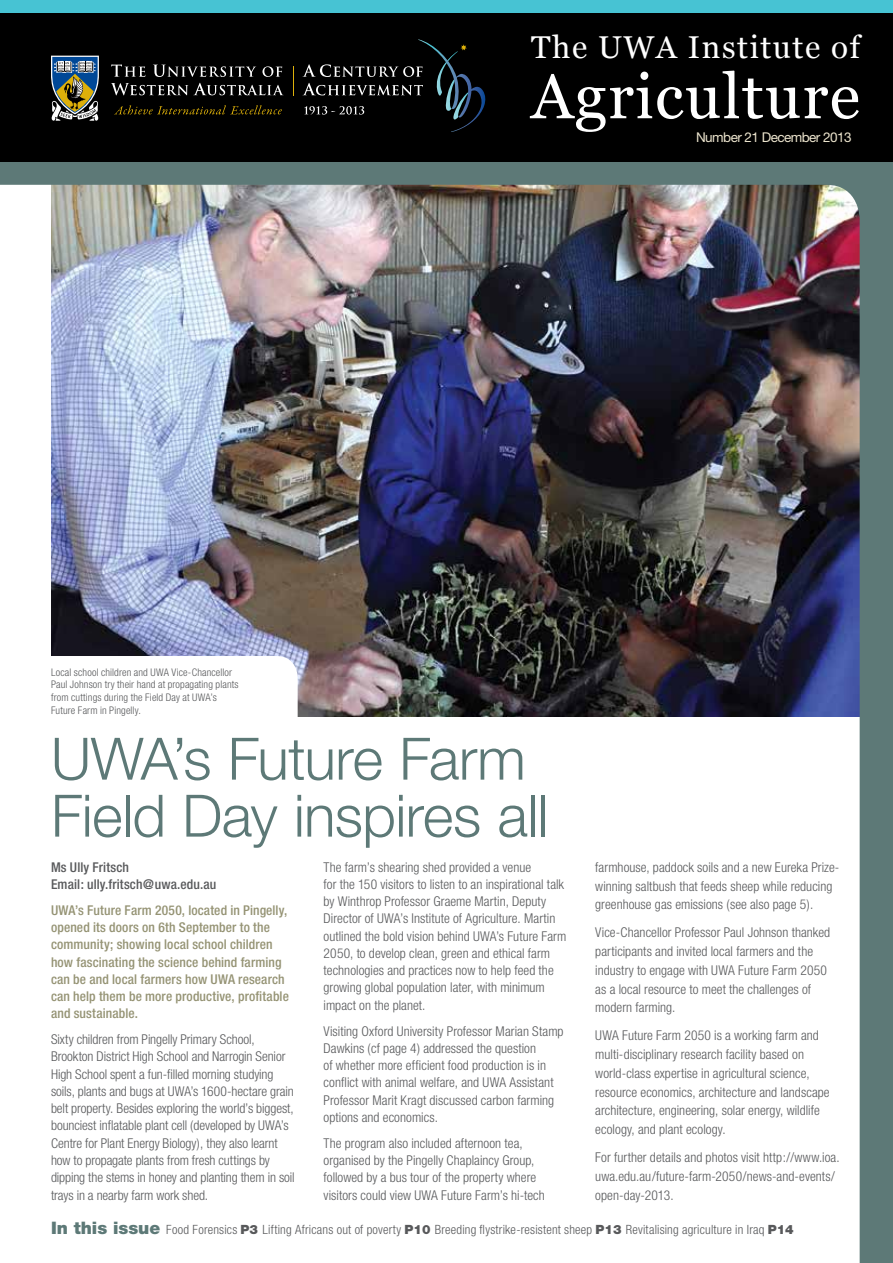
<style>
.page{position:relative;width:893px;height:1263px;background:#fff}
.page>*{position:absolute;margin:0;border:0;box-sizing:border-box;transform-origin:0 0}
.t1{font:63px "Georgia";letter-spacing:.02em;color:#fff}
.t2{font:300 58.5px/57px "Helvetica Neue";letter-spacing:-.01em;color:#5d7977}
.t3{font:31.5px "Georgia";letter-spacing:.05em;color:#fff}
.t4{font:300 condensed 13.5px/17.2px "Helvetica Neue";letter-spacing:.005em;color:#58595b}
.t5{font:500 condensed 13.5px/17.2px "Helvetica Neue";letter-spacing:.01em;color:#959374}
.t6{font:500 condensed 13.5px/17.2px "Helvetica Neue";letter-spacing:.01em;color:#58595b}
.t7{font:13.5px "Helvetica Neue";letter-spacing:-.04em;color:#ece4cd}
.t8{font:300 condensed 12.75px "Helvetica Neue";letter-spacing:.015em;color:#58595b}
.t9{font:300 condensed 10.5px/12.8px "Helvetica Neue";letter-spacing:.01em;color:#58595b}
.s1{font-weight:900;font-stretch:normal;font-size:17.25px;color:#5d7977}
.s2{font-weight:900;font-stretch:normal}
</style>
<div class="page">
<div style="left:0;top:0;width:893px;height:13px;background:#47c3d3"></div>
<img style="left:0;top:162px;width:893px;height:1101px">
<div style="left:0;top:13px;width:893px;height:149px;background:#000"></div>
<svg style="left:51px;top:56px;width:48px;height:65px"></svg>
<svg style="left:111px;top:83px;width:172px;height:12px"></svg>
<svg style="left:111px;top:64px;width:34px;height:13px"></svg>
<svg style="left:154px;top:65px;width:102px;height:12px"></svg>
<svg style="left:262px;top:66px;width:20px;height:11px"></svg>
<svg style="left:114px;top:105px;width:168px;height:10px"></svg>
<svg style="left:293px;top:66px;width:1px;height:29px"></svg>
<svg style="left:303px;top:39px;width:183px;height:93px"></svg>
<h3 class="t3" style="left:531px;top:29px;width:330px">The UWA Institute of</h3>
<p class="t9" style="left:51px;top:665px;width:189px">Local school children and UWA Vice-Chancellor Paul Johnson try their hand at propagating plants from cuttings during the Field Day at UWA’s Future Farm in Pingelly.</p>
<h1 class="t1" style="left:531px;top:61px;width:330px">Agriculture</h1>
<p class="t7" style="left:696px;top:130px;width:157px">Number 21 December 2013</p>
<h2 class="t2" style="left:51px;top:729px;width:499px">UWA’s Future Farm<br>Field Day inspires all</h2>
<p class="t4" style="left:324px;top:858px;width:244px">The farm’s shearing shed provided a venue<br>for the 150 visitors to listen to an inspirational talk by Winthrop Professor Graeme Martin, Deputy Director of UWA’s Institute of Agriculture. Martin outlined the bold vision behind UWA’s Future Farm 2050, to develop clean, green and ethical farm technologies and practices now to help feed the growing global population later, with minimum impact on the planet.</p>
<p class="t4" style="left:324px;top:1022px;width:242px">Visiting Oxford University Professor Marian Stamp Dawkins (cf page 4) addressed the question<br>of whether more efficient food production is in conflict with animal welfare, and UWA Assistant Professor Marit Kragt discussed carbon farming options and economics.</p>
<p class="t4" style="left:324px;top:1134px;width:223px">The program also included afternoon tea, organised by the Pingelly Chaplaincy Group, followed by a bus tour of the property where visitors could view UWA Future Farm’s hi-tech</p>
<p class="t6" style="left:51px;top:858px;width:167px">Ms Ully Fritsch<br>Email: ully.fritsch@uwa.edu.au</p>
<p class="t5" style="left:51px;top:901px;width:239px">UWA’s Future Farm 2050, located in Pingelly, opened its doors on 6th September to the community; showing local school children how fascinating the science behind farming can be and local farmers how UWA research can help them be more productive, profitable and sustainable.</p>
<p class="t4" style="left:51px;top:1031px;width:245px">Sixty children from Pingelly Primary School, Brookton District High School and Narrogin Senior High School spent a fun-filled morning studying soils, plants and bugs at UWA’s 1600-hectare grain belt property. Besides exploring the world’s biggest, bounciest inflatable plant cell (developed by UWA’s Centre for Plant Energy Biology), they also learnt how to propagate plants from fresh cuttings by dipping the stems in honey and planting them in soil trays in a nearby farm work shed.</p>
<p class="t4" style="left:595px;top:857px;width:246px;line-height:18.9px">farmhouse, paddock soils and a new Eureka Prize&shy;winning saltbush that feeds sheep while reducing greenhouse gas emissions (see also page 5).</p>
<p class="t4" style="left:595px;top:923px;width:236px;line-height:18.9px">Vice-Chancellor Professor Paul Johnson thanked participants and invited local farmers and the industry to engage with UWA Future Farm 2050 as a local resource to meet the challenges of modern farming.</p>
<p class="t4" style="left:595px;top:1025px;width:236px;line-height:18.9px">UWA Future Farm 2050 is a working farm and multi-disciplinary research facility based on world-class expertise in agricultural science, resource economics, architecture and landscape architecture, engineering, solar energy, wildlife ecology, and plant ecology.</p>
<p class="t4" style="left:595px;top:1147px;width:246px;line-height:18.9px">For further details and photos visit http://www.ioa. uwa.edu.au/future-farm-2050/news-and-events/ open-day-2013.</p>
<p class="t8" style="left:51px;top:1222px;width:744px"><span class="s1">In this issue</span> Food Forensics <span class="s2">P3</span> Lifting Africans out of poverty <span class="s2">P10</span> Breeding flystrike-resistent sheep <span class="s2">P13</span> Revitalising agriculture in Iraq <span class="s2">P14</span></p>
</div>
